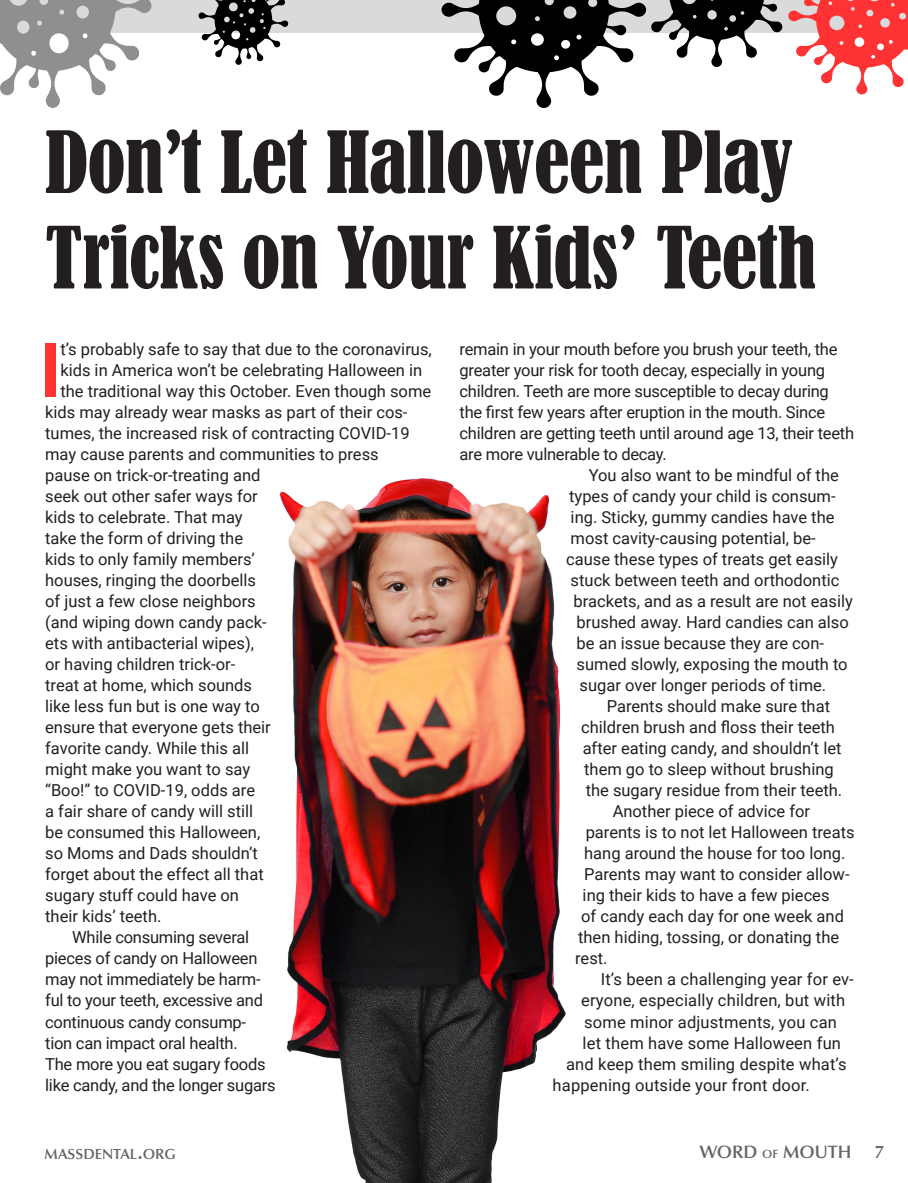
<style>
.page{position:relative;width:908px;height:1183px;background:#fff}
.page>*{position:absolute;margin:0;border:0;box-sizing:border-box;transform-origin:0 0}
.t1{font:condensed 79.5px/95.4px "Bernard";letter-spacing:-.01em;color:#231f20}
.Body_Copy{font:700 condensed 75.3px "Helvetica Neue LT Std";color:#f33}
.t2{font:600 18px "Optima LT Std";color:#646569}
.t3{font:600 18px "Optima LT Std";color:#646569}
.Body_Copy-2{font:16.5px/21px "Roboto";color:#231f20}
.t4{font:600 14.7px "Optima LT Std";color:#646569}
.s1{font-size:21px}
.s2{font-size:12px}
</style>
<div class="page">
<div style="left:0;top:0;width:907px;height:32px;background:#d9dadc"></div>
<svg style="left:441px;top:0;width:466px;height:108px"></svg>
<svg style="left:0;top:0;width:151px;height:108px"></svg>
<svg style="left:198px;top:0;width:90px;height:65px"></svg>
<img style="left:280px;top:478px;width:286px;height:704px">
<p class="t1" style="left:45px;top:116px;width:772px">Don’t Let Halloween Play<br>Tricks on Your Kids’ Teeth</p>
<p class="Body_Copy" style="left:41px;top:324px;width:21px">I</p>
<p class="Body_Copy-2" style="left:60px;top:338px;width:373px">t’s probably safe to say that due to the coronavirus,</p>
<p class="Body_Copy-2" style="left:60px;top:359px;width:363px">kids in America won’t be celebrating Halloween in</p>
<p class="Body_Copy-2" style="left:60px;top:380px;width:372px">the traditional way this October. Even though some</p>
<p class="Body_Copy-2" style="left:45px;top:401px;width:363px">kids may already wear masks as part of their cos-</p>
<p class="Body_Copy-2" style="left:45px;top:422px;width:366px">tumes, the increased risk of contracting COVID-19</p>
<p class="Body_Copy-2" style="left:45px;top:443px;width:335px">may cause parents and communities to press</p>
<p class="Body_Copy-2" style="left:45px;top:464px;width:217px">pause on trick-or-treating and</p>
<p class="Body_Copy-2" style="left:45px;top:485px;width:214px">seek out other safer ways for</p>
<p class="Body_Copy-2" style="left:45px;top:506px;width:199px">kids to celebrate. That may</p>
<p class="Body_Copy-2" style="left:45px;top:527px;width:199px">take the form of driving the</p>
<p class="Body_Copy-2" style="left:45px;top:548px;width:211px">kids to only family members’</p>
<p class="Body_Copy-2" style="left:45px;top:569px;width:212px">houses, ringing the doorbells</p>
<p class="Body_Copy-2" style="left:45px;top:590px;width:212px">of just a few close neighbors</p>
<p class="Body_Copy-2" style="left:45px;top:611px;width:223px">(and wiping down candy pack-</p>
<p class="Body_Copy-2" style="left:45px;top:632px;width:210px">ets with antibacterial wipes),</p>
<p class="Body_Copy-2" style="left:45px;top:653px;width:191px">or having children trick-or-</p>
<p class="Body_Copy-2" style="left:45px;top:674px;width:208px">treat at home, which sounds</p>
<p class="Body_Copy-2" style="left:45px;top:695px;width:216px">like less fun but is one way to</p>
<p class="Body_Copy-2" style="left:45px;top:716px;width:227px">ensure that everyone gets their</p>
<p class="Body_Copy-2" style="left:45px;top:737px;width:205px">favorite candy. While this all</p>
<p class="Body_Copy-2" style="left:45px;top:758px;width:206px">might make you want to say</p>
<p class="Body_Copy-2" style="left:45px;top:779px;width:211px">“Boo!” to COVID-19, odds are</p>
<p class="Body_Copy-2" style="left:45px;top:800px;width:209px">a fair share of candy will still</p>
<p class="Body_Copy-2" style="left:45px;top:821px;width:216px">be consumed this Halloween,</p>
<p class="Body_Copy-2" style="left:45px;top:842px;width:214px">so Moms and Dads shouldn’t</p>
<p class="Body_Copy-2" style="left:45px;top:863px;width:220px">forget about the effect all that</p>
<p class="Body_Copy-2" style="left:45px;top:884px;width:195px">sugary stuff could have on</p>
<p class="Body_Copy-2" style="left:45px;top:905px;width:118px">their kids’ teeth.</p>
<p class="Body_Copy-2" style="left:45px;top:926px;width:232px;text-indent:27px">While consuming several pieces of candy on Halloween may not immediately be harm&shy;ful to your teeth, excessive and continuous candy consump&shy;tion can impact oral health.<br>The more you eat sugary foods like candy, and the longer sugars</p>
<p class="Body_Copy-2" style="left:459px;top:338px;width:396px">remain in your mouth before you brush your teeth, the greater your risk for tooth decay, especially in young children. Teeth are more susceptible to decay during the first few years after eruption in the mouth. Since children are getting teeth until around age 13, their teeth are more vulnerable to decay.</p>
<p class="Body_Copy-2" style="left:588px;top:464px;width:251px">You also want to be mindful of the</p>
<p class="Body_Copy-2" style="left:569px;top:485px;width:268px">types of candy your child is consum-</p>
<p class="Body_Copy-2" style="left:570px;top:506px;width:265px">ing. Sticky, gummy candies have the</p>
<p class="Body_Copy-2" style="left:570px;top:527px;width:246px">most cavity-causing potential, be-</p>
<p class="Body_Copy-2" style="left:566px;top:548px;width:273px">cause these types of treats get easily</p>
<p class="Body_Copy-2" style="left:570px;top:569px;width:270px">stuck between teeth and orthodontic</p>
<p class="Body_Copy-2" style="left:573px;top:590px;width:280px">brackets, and as a result are not easily</p>
<p class="Body_Copy-2" style="left:576px;top:611px;width:273px">brushed away. Hard candies can also</p>
<p class="Body_Copy-2" style="left:576px;top:632px;width:249px">be an issue because they are con-</p>
<p class="Body_Copy-2" style="left:576px;top:653px;width:272px">sumed slowly, exposing the mouth to</p>
<p class="Body_Copy-2" style="left:579px;top:674px;width:248px">sugar over longer periods of time.</p>
<p class="Body_Copy-2" style="left:581px;top:695px;width:262px;text-indent:26px">Parents should make sure that children brush and floss their teeth after eating candy, and shouldn’t let them go to sleep without brushing the sugary residue from their teeth.</p>
<p class="Body_Copy-2" style="left:612px;top:800px;width:199px">Another piece of advice for</p>
<p class="Body_Copy-2" style="left:585px;top:821px;width:270px">parents is to not let Halloween treats</p>
<p class="Body_Copy-2" style="left:584px;top:842px;width:263px">hang around the house for too long.</p>
<p class="Body_Copy-2" style="left:584px;top:863px;width:267px">Parents may want to consider allow-</p>
<p class="Body_Copy-2" style="left:582px;top:884px;width:248px">ing their kids to have a few pieces</p>
<p class="Body_Copy-2" style="left:581px;top:905px;width:264px">of candy each day for one week and</p>
<p class="Body_Copy-2" style="left:578px;top:926px;width:262px">then hiding, tossing, or donating the</p>
<p class="Body_Copy-2" style="left:575px;top:947px;width:34px">rest.</p>
<p class="Body_Copy-2" style="left:600px;top:968px;width:254px">It’s been a challenging year for ev-</p>
<p class="Body_Copy-2" style="left:581px;top:989px;width:265px">eryone, especially children, but with</p>
<p class="Body_Copy-2" style="left:584px;top:1010px;width:254px">some minor adjustments, you can</p>
<p class="Body_Copy-2" style="left:582px;top:1031px;width:260px">let them have some Halloween fun</p>
<p class="Body_Copy-2" style="left:566px;top:1052px;width:282px">and keep them smiling despite what’s</p>
<p class="Body_Copy-2" style="left:552px;top:1073px;width:258px">happening outside your front door.</p>
<p class="t4" style="left:45px;top:1145px;width:133px">MASSDENTAL<span class="s1">.</span>ORG</p>
<p class="t2" style="left:699px;top:1140px;width:153px">WORD <span class="s2">OF</span> MOUTH</p>
<p class="t3" style="left:874px;top:1140px;width:11px">7</p>
</div>
